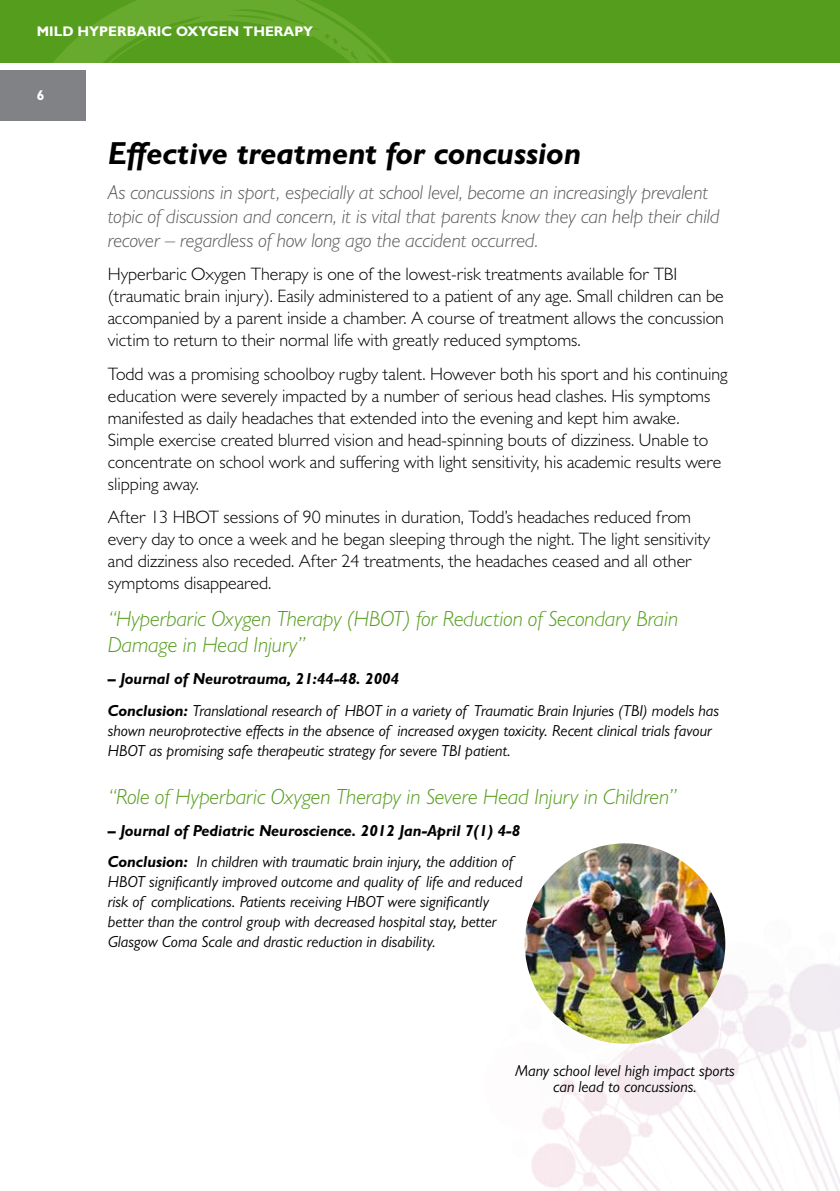
<style>
.page{position:relative;width:840px;height:1191px;background:#fff}
.page>*{position:absolute;margin:0;border:0;box-sizing:border-box;transform-origin:0 0}
.t1{font:italic 700 32px "Gill Sans MT Pro";color:#000}
.t2{font:italic 300 22px/26px "Gill Sans MT Pro";color:#559d1d}
.t3{font:italic 300 20px/24px "Gill Sans MT Pro";color:#58595b}
.t4{font:300 18px/22px "Gill Sans MT Pro";color:#000}
.t5{font:italic 16px/20px "Gill Sans MT Pro";color:#000}
.t6{font:italic 700 16px/31.4px "Gill Sans MT Pro";color:#000}
.t7{font:700 14px "Gill Sans MT Pro";color:#fff}
.s1{font-weight:700}
.s2{font-weight:400}
</style>
<div class="page">
<div style="left:0;top:0;width:839px;height:62px;background:#559d1d"></div>
<svg style="left:0;top:0;width:450px;height:121px"></svg>
<img style="left:531px;top:844px;width:308px;height:347px">
<div style="left:0;top:70px;width:85px;height:50px;background:#808285"></div>
<img style="left:524px;top:843px;width:201px;height:200px;border-radius:100px">
<p class="t7" style="left:37px;top:22px;width:277px">MILD HYPERBARIC OXYGEN TH ERAPY</p>
<p class="t7" style="left:37px;top:87px;width:9px">6</p>
<h1 class="t1" style="left:108px;top:133px;width:474px">Effective treatment for concussion</h1>
<p class="t3" style="left:108px;top:180px;width:613px">As concussions in sport, especially at school level, become an increasingly prevalent topic of discussion and concern, it is vital that parents know they can help their child recover – regardless of how long ago the accident occurred.</p>
<p class="t4" style="left:108px;top:263px;width:617px">Hyperbaric Oxygen Therapy is one of the lowest-risk treatments available for TBI (traumatic brain injury). Easily administered to a patient of any age. Small children can be accompanied by a parent inside a chamber. A course of treatment allows the concussion victim to return to their normal life with greatly reduced symptoms.</p>
<p class="t4" style="left:108px;top:362px;width:621px">Todd was a promising schoolboy rugby talent. However both his sport and his continuing education were severely impacted by a number of serious head clashes. His symptoms manifested as daily headaches that extended into the evening and kept him awake.<br>Simple exercise created blurred vision and head-spinning bouts of dizziness. Unable to concentrate on school work and suffering with light sensitivity, his academic results were slipping away.</p>
<p class="t4" style="left:108px;top:506px;width:603px">After 13 HBOT sessions of 90 minutes in duration, Todd’s headaches reduced from every day to once a week and he began sleeping through the night. The light sensitivity and dizziness also receded. After 24 treatments, the headaches ceased and all other symptoms disappeared.</p>
<p class="t2" style="left:108px;top:606px;width:571px">“Hyperbaric Oxygen Therapy (HBOT) for Reduction of Secondary Brain<br>Damage in Head Injury”</p>
<p class="t5" style="left:108px;top:663px;width:612px;line-height:31.4px"><span class="s1">– Journal of Neurotrauma, 21:44-48. 2004<br>Conclusion:</span> Translational research of HBOT in a variety of Traumatic Brain Injuries (TBI) models has</p>
<p class="t5" style="left:108px;top:720px;width:605px">shown neuroprotective effects in the absence of increased oxygen toxicity. Recent clinical trials favour<br>HBOT as promising safe therapeutic strategy for severe TBI patient.</p>
<p class="t2" style="left:108px;top:783px;width:570px">“Role of Hyperbaric Oxygen Therapy in Severe Head Injury in Children”</p>
<p class="t6" style="left:108px;top:814px;width:413px">– Journal of Pediatric Neuroscience. 2012 Jan-April 7(1) 4-8<br>Conclusion: <span class="s2">In children with traumatic brain injury, the addition of</span></p>
<p class="t5" style="left:108px;top:871px;width:416px">HBOT significantly improved outcome and quality of life and reduced risk of complications. Patients receiving HBOT were significantly better than the control group with decreased hospital stay, better Glasgow Coma Scale and drastic reduction in disability.</p>
<p class="t5" style="left:515px;top:1062px;width:221px;line-height:16px;text-align:center">Many school level high impact sports can lead to concussions.</p>
</div>
